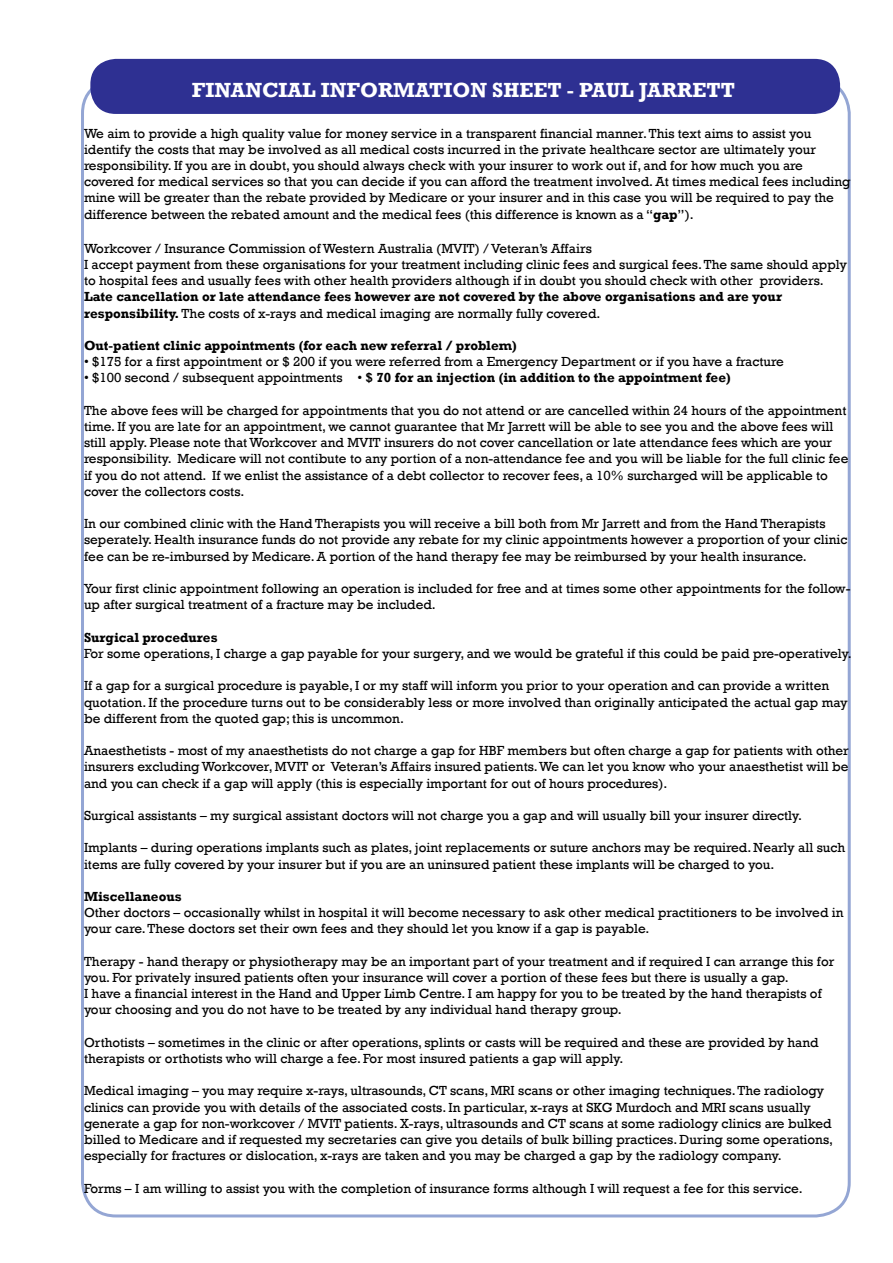
<style>
.page{position:relative;width:893px;height:1263px;background:#fff}
.page>*{position:absolute;margin:0;border:0;box-sizing:border-box;transform-origin:0 0}
.t1{font:700 21px "Rockwell";color:#fff}
.t2{font:16.5px "Rockwell";color:#000}
.t3{font:13.5px/16.2px "Rockwell";color:#000}
.t4{font:700 13.5px/16.2px "Rockwell";color:#000}
.s1{font-weight:700}
.s2{font-weight:400}
</style>
<div class="page">
<div style="left:90px;top:59px;width:750px;height:55px;background:#2e3092;border-radius:26px"></div>
<p class="t2" style="left:106px;top:78px;width:685px">Allergies __________________________________________________________________________</p>
<h1 class="t1" style="left:192px;top:78px;width:545px">FINANCIAL INFORMATION SHEET - PAUL JARRETT</h1>
<p class="t3" style="left:84px;top:125px;width:768px">We aim to provide a high quality value for money service in a transparent financial manner. This text aims to assist you identify the costs that may be involved as all medical costs incurred in the private healthcare sector are ultimately your responsibility. If you are in doubt, you should always check with your insurer to work out if, and for how much you are covered for medical services so that you can decide if you can afford the treatment involved. At times medical fees including mine will be greater than the rebate provided by Medicare or your insurer and in this case you will be required to pay the difference between the rebated amount and the medical fees (this difference is known as a “<span class="s1">gap</span>”).</p>
<p class="t3" style="left:84px;top:240px;width:764px">Workcover / Insurance Commission of Western Australia (MVIT) / Veteran’s Affairs<br>I accept payment from these organisations for your treatment including clinic fees and surgical fees. The same should apply to hospital fees and usually fees with other health providers although if in doubt you should check with other providers.</p>
<p class="t4" style="left:84px;top:289px;width:700px">Late cancellation or late attendance fees however are not covered by the above organisations and are your responsibility. <span class="s2">The costs of x-rays and medical imaging are normally fully covered.</span></p>
<p class="t4" style="left:84px;top:337px;width:434px">Out-patient clinic appointments (for each new referral / problem)</p>
<p class="t3" style="left:84px;top:354px;width:701px">• $175 for a first appointment or $ 200 if you were referred from a Emergency Department or if you have a fracture</p>
<p class="t4" style="left:84px;top:370px;width:648px"><span class="s2">• $100 second / subsequent appointments •</span> $ 70 for an injection (in addition to the appointment fee)</p>
<p class="t3" style="left:84px;top:402px;width:766px">The above fees will be charged for appointments that you do not attend or are cancelled within 24 hours of the appointment time. If you are late for an appointment, we cannot guarantee that Mr Jarrett will be able to see you and the above fees will still apply. Please note that Workcover and MVIT insurers do not cover cancellation or late attendance fees which are your responsibility. Medicare will not contibute to any portion of a non-attendance fee and you will be liable for the full clinic fee if you do not attend. If we enlist the assistance of a debt collector to recover fees, a 10% surcharged will be applicable to cover the collectors costs.</p>
<p class="t3" style="left:84px;top:516px;width:765px">In our combined clinic with the Hand Therapists you will receive a bill both from Mr Jarrett and from the Hand Therapists seperately. Health insurance funds do not provide any rebate for my clinic appointments however a proportion of your clinic fee can be re-imbursed by Medicare. A portion of the hand therapy fee may be reimbursed by your health insurance.</p>
<p class="t3" style="left:84px;top:581px;width:768px">Your first clinic appointment following an operation is included for free and at times some other appointments for the follow&shy;up after surgical treatment of a fracture may be included.</p>
<p class="t4" style="left:84px;top:629px;width:135px">Surgical procedures</p>
<p class="t3" style="left:84px;top:645px;width:769px">For some operations, I charge a gap payable for your surgery, and we would be grateful if this could be paid pre-operatively.</p>
<p class="t3" style="left:84px;top:678px;width:765px">If a gap for a surgical procedure is payable, I or my staff will inform you prior to your operation and can provide a written quotation. If the procedure turns out to be considerably less or more involved than originally anticipated the actual gap may be different from the quoted gap; this is uncommon.</p>
<p class="t3" style="left:84px;top:743px;width:766px;text-align:justify">Anaesthetists - most of my anaesthetists do not charge a gap for HBF members but often charge a gap for patients with other insurers excluding Workcover, MVIT or Veteran’s Affairs insured patients. We can let you know who your anaesthetist will be and you can check if a gap will apply (this is especially important for out of hours procedures).</p>
<p class="t3" style="left:84px;top:807px;width:720px">Surgical assistants – my surgical assistant doctors will not charge you a gap and will usually bill your insurer directly.</p>
<p class="t3" style="left:84px;top:840px;width:763px">Implants – during operations implants such as plates, joint replacements or suture anchors may be required. Nearly all such items are fully covered by your insurer but if you are an uninsured patient these implants will be charged to you.</p>
<p class="t4" style="left:84px;top:888px;width:99px">Miscellaneous</p>
<p class="t3" style="left:84px;top:905px;width:761px">Other doctors – occasionally whilst in hospital it will become necessary to ask other medical practitioners to be involved in your care. These doctors set their own fees and they should let you know if a gap is payable.</p>
<p class="t3" style="left:84px;top:953px;width:752px">Therapy - hand therapy or physiotherapy may be an important part of your treatment and if required I can arrange this for you. For privately insured patients often your insurance will cover a portion of these fees but there is usually a gap.<br>I have a financial interest in the Hand and Upper Limb Centre. I am happy for you to be treated by the hand therapists of your choosing and you do not have to be treated by any individual hand therapy group.</p>
<p class="t3" style="left:84px;top:1034px;width:736px">Orthotists – sometimes in the clinic or after operations, splints or casts will be required and these are provided by hand therapists or orthotists who will charge a fee. For most insured patients a gap will apply.</p>
<p class="t3" style="left:84px;top:1083px;width:751px">Medical imaging – you may require x-rays, ultrasounds, CT scans, MRI scans or other imaging techniques. The radiology clinics can provide you with details of the associated costs. In particular, x-rays at SKG Murdoch and MRI scans usually generate a gap for non-workcover / MVIT patients. X-rays, ultrasounds and CT scans at some radiology clinics are bulked billed to Medicare and if requested my secretaries can give you details of bulk billing practices. During some operations, especially for fractures or dislocation, x-rays are taken and you may be charged a gap by the radiology company.</p>
<p class="t3" style="left:84px;top:1180px;width:720px">Forms – I am willing to assist you with the completion of insurance forms although I will request a fee for this service.</p>
</div>
